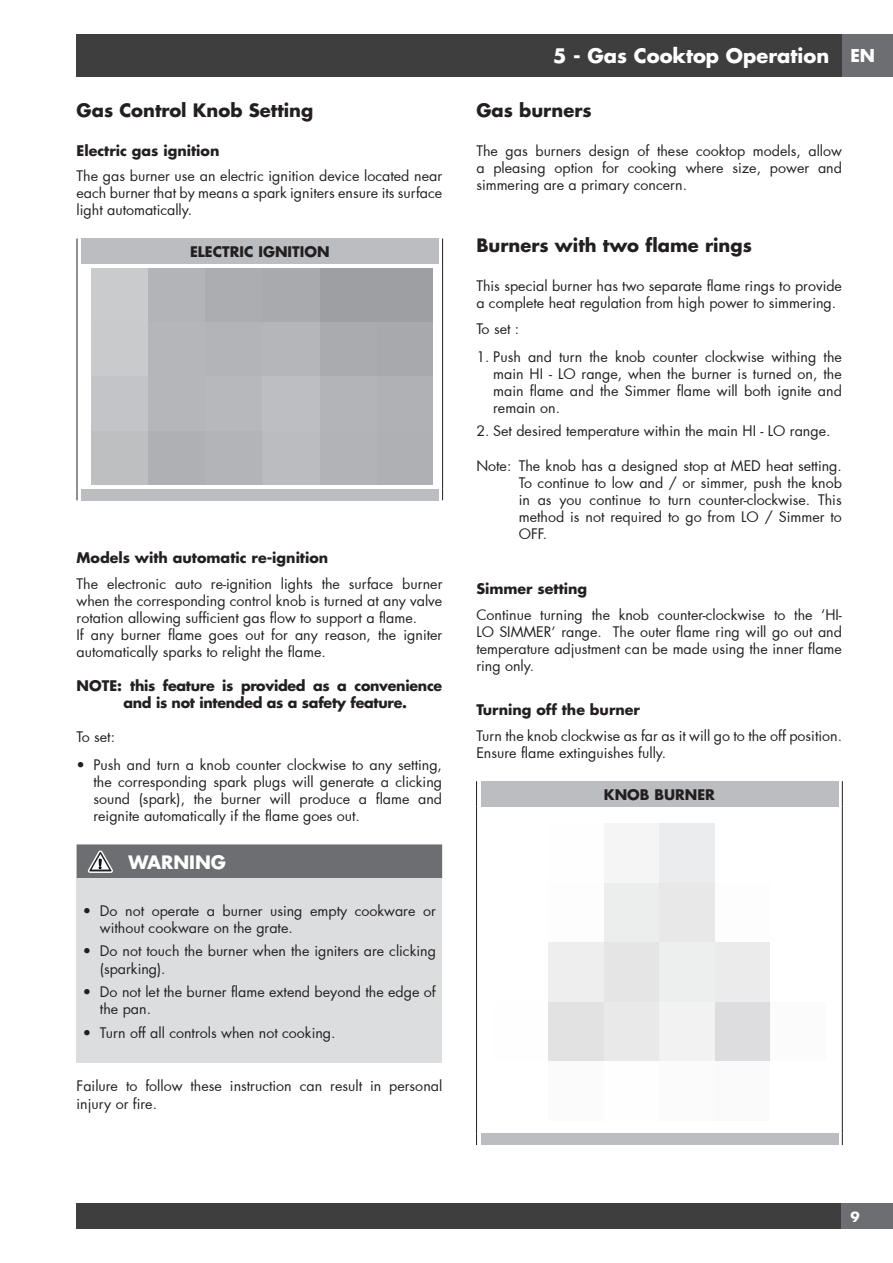
<style>
.page{position:relative;width:893px;height:1263px;background:#fff}
.page>*{position:absolute;margin:0;border:0;box-sizing:border-box;transform-origin:0 0}
.t1{font:700 19.5px "Futura Std";color:#fff}
.t2{font:700 18px "Futura Std";color:#231f20}
.t3{font:700 18px "Futura Std";color:#fff}
.t4{font:700 17.25px "Futura Std";color:#fff}
.t5{font:14.25px/17.1px "Futura";color:#231f20}
.t6{font:700 14.25px "Futura Std";color:#231f20}
.t7{font:700 14.25px/17.1px "Futura Std";letter-spacing:-.02em;color:#231f20}
.t8{font:700 13.5px "Futura Std";color:#fff}
</style>
<div class="page">
<div style="left:77px;top:34px;width:765px;height:43px;background:#3e3e3f"></div>
<div style="left:842px;top:34px;width:51px;height:43px;background:#6d6e71"></div>
<div style="left:77px;top:1203px;width:765px;height:26px;background:#3e3e3f"></div>
<div style="left:842px;top:1203px;width:51px;height:26px;background:#6d6e71"></div>
<svg style="left:77px;top:239px;width:1px;height:25px"></svg>
<svg style="left:442px;top:239px;width:1px;height:25px"></svg>
<hr style="left:77px;top:264px;width:1px;height:225px;background:#231f20">
<hr style="left:442px;top:264px;width:1px;height:225px;background:#231f20">
<div style="left:81px;top:239px;width:357px;height:25px;background:#bcbdc0"></div>
<img style="left:92px;top:268px;width:340px;height:216px">
<div style="left:81px;top:489px;width:357px;height:11px;background:#bcbdc0"></div>
<div style="left:77px;top:879px;width:365px;height:184px;background:#dcdddf"></div>
<svg style="left:77px;top:844px;width:365px;height:35px;background:#737477"></svg>
<svg style="left:476px;top:781px;width:1px;height:26px"></svg>
<svg style="left:842px;top:781px;width:1px;height:26px"></svg>
<hr style="left:476px;top:807px;width:1px;height:326px;background:#231f20">
<hr style="left:842px;top:807px;width:1px;height:326px;background:#231f20">
<svg style="left:476px;top:1133px;width:1px;height:12px"></svg>
<svg style="left:842px;top:1133px;width:1px;height:12px"></svg>
<div style="left:481px;top:781px;width:357px;height:26px;background:#bcbdc0"></div>
<div style="left:481px;top:1133px;width:357px;height:12px;background:#bcbdc0"></div>
<p class="t2" style="left:77px;top:102px;width:238px">Gas Control Knob Setting</p>
<p class="t6" style="left:77px;top:144px;width:144px">Electric gas ignition</p>
<p class="t5" style="left:77px;top:169px;width:367px;text-align:justify">The gas burner use an electric ignition device located near each burner that by means a spark igniters ensure its surface light automatically.</p>
<p class="t6" style="left:190px;top:245px;width:141px">ELECTRIC IGNITION</p>
<p class="t6" style="left:77px;top:551px;width:253px">Models with automatic re-ignition</p>
<p class="t5" style="left:77px;top:576px;width:367px">The electronic auto re-ignition lights the surface burner when the corresponding control knob is turned at any valve rotation allowing sufficient gas flow to support a flame.<br>If any burner flame goes out for any reason, the igniter automatically sparks to relight the flame.</p>
<p class="t7" style="left:123px;top:678px;width:320px;text-indent:-47px">NOTE: this feature is provided as a convenience and is not intended as a safety feature.</p>
<p class="t5" style="left:77px;top:730px;width:40px">To set:</p>
<p class="t5" style="left:93px;top:756px;width:350px;text-align:justify;text-indent:-17px">• Push and turn a knob counter clockwise to any setting, the corresponding spark plugs will generate a clicking sound (spark), the burner will produce a flame and reignite automatically if the flame goes out.</p>
<p class="t3" style="left:128px;top:854px;width:99px">WARNING</p>
<p class="t5" style="left:100px;top:902px;width:337px;text-indent:-17px">• Do not operate a burner using empty cookware or without cookware on the grate.</p>
<p class="t5" style="left:100px;top:942px;width:337px;text-indent:-17px">• Do not touch the burner when the igniters are clicking (sparking).</p>
<p class="t5" style="left:100px;top:983px;width:337px;text-indent:-17px">• Do not let the burner flame extend beyond the edge of the pan.</p>
<p class="t5" style="left:83px;top:1024px;width:254px">• Turn off all controls when not cooking.</p>
<p class="t5" style="left:77px;top:1079px;width:367px">Failure to follow these instruction can result in personal injury or fire.</p>
<h1 class="t1" style="left:553px;top:47px;width:278px">5 - Gas Cooktop Operation</h1>
<p class="t4" style="left:850px;top:46px;width:26px">EN</p>
<p class="t2" style="left:476px;top:102px;width:117px">Gas burners</p>
<p class="t5" style="left:476px;top:143px;width:367px;text-align:justify">The gas burners design of these cooktop models, allow a pleasing option for cooking where size, power and simmering are a primary concern.</p>
<p class="t2" style="left:476px;top:237px;width:277px">Burners with two flame rings</p>
<p class="t5" style="left:476px;top:279px;width:367px">This special burner has two separate flame rings to provide a complete heat regulation from high power to simmering.</p>
<p class="t5" style="left:476px;top:321px;width:44px">To set :</p>
<p class="t5" style="left:493px;top:349px;width:350px;text-align:justify;text-indent:-17px">1. Push and turn the knob counter clockwise withing the main HI - LO range, when the burner is turned on, the main flame and the Simmer flame will both ignite and remain on.</p>
<p class="t5" style="left:476px;top:424px;width:356px">2. Set desired temperature within the main HI - LO range.</p>
<p class="t5" style="left:519px;top:458px;width:325px;text-align:justify;text-indent:-42px">Note: The knob has a designed stop at MED heat setting.<br>To continue to low and / or simmer, push the knob in as you continue to turn counter-clockwise. This method is not required to go from LO / Simmer to OFF.</p>
<p class="t6" style="left:476px;top:582px;width:112px">Simmer setting</p>
<p class="t5" style="left:476px;top:606px;width:367px;text-align:justify">Continue turning the knob counter-clockwise to the ‘HI-LO SIMMER’ range. The outer flame ring will go out and temperature adjustment can be made using the inner flame ring only.</p>
<p class="t6" style="left:476px;top:703px;width:165px">Turning off the burner</p>
<p class="t5" style="left:476px;top:728px;width:367px">Turn the knob clockwise as far as it will go to the off position.<br>Ensure flame extinguishes fully.</p>
<p class="t6" style="left:604px;top:788px;width:113px">KNOB BURNER</p>
<p class="t8" style="left:850px;top:1210px;width:11px">9</p>
</div>
